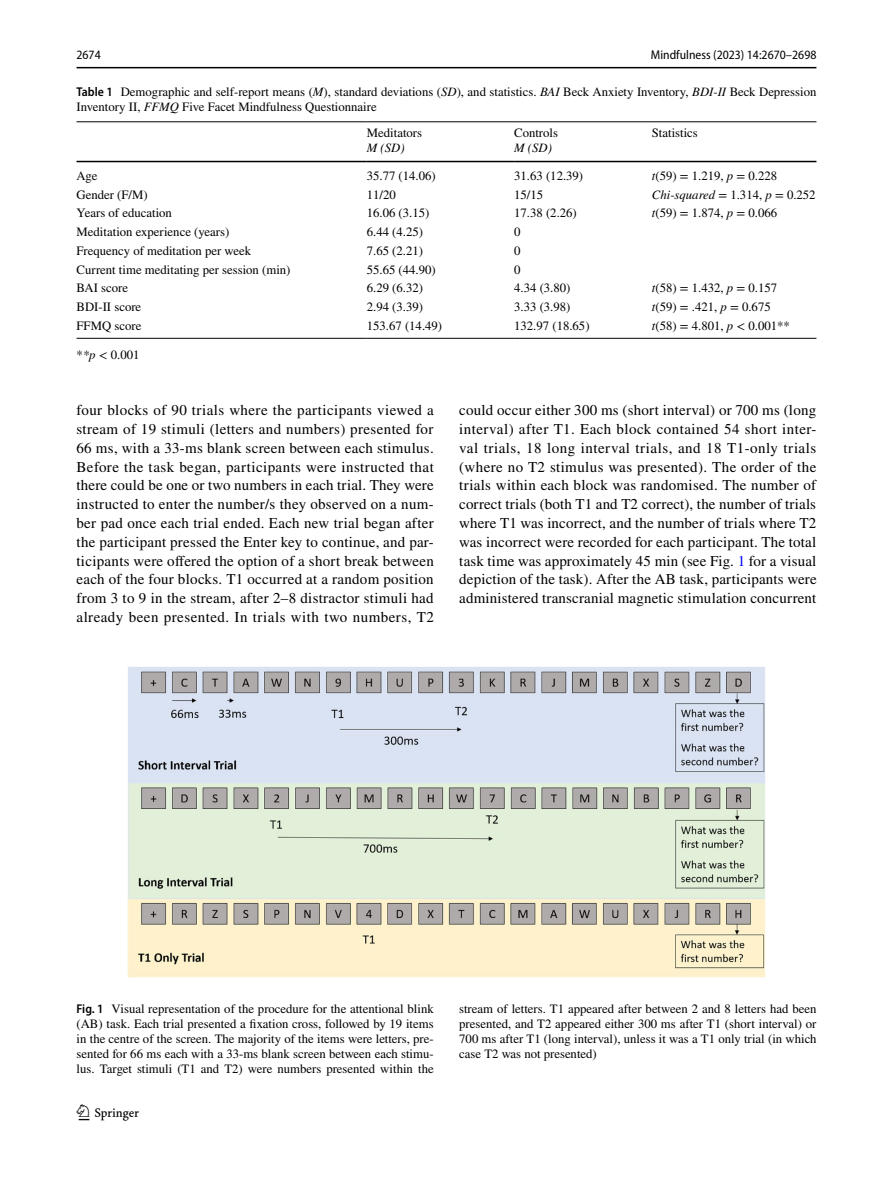
<style>
.page{position:relative;width:893px;height:1187px;background:#fff}
.page>*{position:absolute;margin:0;border:0;box-sizing:border-box;transform-origin:0 0}
.t1{font:22.5px "Springnew Regular 3";color:#000}
.t2{font:15px/18.8px "STIX";letter-spacing:.015em;color:#000;text-align:justify}
.t3{font:12.75px/15px "STIX";color:#000;text-align:justify}
.t4{font:semi-condensed 12.75px "Myriad Pro";color:#000}
.t5{font:italic 12.75px "STIX";color:#000}
.s1{font-family:"Myriad Pro";font-weight:600;font-stretch:semi-condensed}
.s2{font-style:italic}
.s3{color:#00f}
</style>
<div class="page">
<hr style="left:77px;top:67px;width:739px;height:1px;background:#000">
<hr style="left:77px;top:121px;width:290px;height:1px;background:#000">
<hr style="left:77px;top:161px;width:290px;height:1px;background:#000">
<hr style="left:367px;top:121px;width:147px;height:1px;background:#000">
<hr style="left:367px;top:161px;width:147px;height:1px;background:#000">
<hr style="left:514px;top:121px;width:138px;height:1px;background:#000">
<hr style="left:514px;top:161px;width:138px;height:1px;background:#000">
<hr style="left:652px;top:121px;width:164px;height:1px;background:#000">
<hr style="left:652px;top:161px;width:164px;height:1px;background:#000">
<hr style="left:77px;top:338px;width:290px;height:1px;background:#000">
<hr style="left:367px;top:338px;width:147px;height:1px;background:#000">
<hr style="left:514px;top:338px;width:138px;height:1px;background:#000">
<hr style="left:652px;top:338px;width:164px;height:1px;background:#000">
<img style="left:128px;top:666px;width:637px;height:311px">
<p class="t4" style="left:77px;top:48px;width:26px">2674</p>
<p class="t4" style="left:651px;top:48px;width:167px">Mindfulness (2023) 14:2670–2698</p>
<p class="t3" style="left:77px;top:85px;width:741px"><span class="s1">Table 1</span> Demographic and self-report means (<span class="s2">M</span>), standard deviations (<span class="s2">SD</span>), and statistics. <span class="s2">BAI</span> Beck Anxiety Inventory, <span class="s2">BDI-II</span> Beck Depression<br>Inventory II, <span class="s2">FFMQ</span> Five Facet Mindfulness Questionnaire</p>
<p class="t3" style="left:367px;top:126px;width:57px">Meditators</p>
<p class="t5" style="left:367px;top:139px;width:39px">M (SD)</p>
<p class="t3" style="left:514px;top:126px;width:45px">Controls</p>
<p class="t5" style="left:514px;top:139px;width:39px">M (SD)</p>
<p class="t3" style="left:652px;top:126px;width:47px">Statistics</p>
<p class="t3" style="left:77px;top:169px;width:22px">Age</p>
<p class="t3" style="left:367px;top:169px;width:71px">35.77 (14.06)</p>
<p class="t3" style="left:514px;top:169px;width:71px">31.63 (12.39)</p>
<p class="t3" style="left:652px;top:169px;width:127px"><span class="s2">t</span>(59) = 1.219, <span class="s2">p</span> = 0.228</p>
<p class="t3" style="left:77px;top:188px;width:73px">Gender (F/M)</p>
<p class="t3" style="left:367px;top:188px;width:31px">11/20</p>
<p class="t3" style="left:514px;top:188px;width:31px">15/15</p>
<p class="t3" style="left:652px;top:188px;width:165px"><span class="s2">Chi-squared</span> = 1.314, <span class="s2">p</span> = 0.252</p>
<p class="t3" style="left:77px;top:206px;width:97px">Years of education</p>
<p class="t3" style="left:367px;top:206px;width:64px">16.06 (3.15)</p>
<p class="t3" style="left:514px;top:206px;width:64px">17.38 (2.26)</p>
<p class="t3" style="left:652px;top:206px;width:127px"><span class="s2">t</span>(59) = 1.874, <span class="s2">p</span> = 0.066</p>
<p class="t3" style="left:77px;top:225px;width:154px">Meditation experience (years)</p>
<p class="t3" style="left:367px;top:225px;width:58px">6.44 (4.25)</p>
<p class="t3" style="left:514px;top:225px;width:8px">0</p>
<p class="t3" style="left:77px;top:244px;width:176px">Frequency of meditation per week</p>
<p class="t3" style="left:367px;top:244px;width:58px">7.65 (2.21)</p>
<p class="t3" style="left:514px;top:244px;width:8px">0</p>
<p class="t3" style="left:77px;top:262px;width:215px">Current time meditating per session (min)</p>
<p class="t3" style="left:367px;top:262px;width:71px">55.65 (44.90)</p>
<p class="t3" style="left:514px;top:262px;width:8px">0</p>
<p class="t3" style="left:77px;top:281px;width:53px">BAI score</p>
<p class="t3" style="left:367px;top:281px;width:58px">6.29 (6.32)</p>
<p class="t3" style="left:514px;top:281px;width:58px">4.34 (3.80)</p>
<p class="t3" style="left:652px;top:281px;width:127px"><span class="s2">t</span>(58) = 1.432, <span class="s2">p</span> = 0.157</p>
<p class="t3" style="left:77px;top:300px;width:66px">BDI-II score</p>
<p class="t3" style="left:367px;top:300px;width:58px">2.94 (3.39)</p>
<p class="t3" style="left:514px;top:300px;width:58px">3.33 (3.98)</p>
<p class="t3" style="left:652px;top:300px;width:120px"><span class="s2">t</span>(59) = .421, <span class="s2">p</span> = 0.675</p>
<p class="t3" style="left:77px;top:319px;width:66px">FFMQ score</p>
<p class="t3" style="left:367px;top:319px;width:77px">153.67 (14.49)</p>
<p class="t3" style="left:514px;top:319px;width:77px">132.97 (18.65)</p>
<p class="t3" style="left:652px;top:319px;width:139px"><span class="s2">t</span>(58) = 4.801, <span class="s2">p</span> &lt; 0.001**</p>
<p class="t3" style="left:77px;top:348px;width:64px">*<span class="s2">*p</span> &lt; 0.001</p>
<p class="t2" style="left:77px;top:402px;width:359px">four blocks of 90 trials where the participants viewed a stream of 19 stimuli (letters and numbers) presented for 66 ms, with a 33-ms blank screen between each stimulus.<br>Before the task began, participants were instructed that there could be one or two numbers in each trial. They were instructed to enter the number/s they observed on a num&shy;ber pad once each trial ended. Each new trial began after the participant pressed the Enter key to continue, and par&shy;ticipants were offered the option of a short break between each of the four blocks. T1 occurred at a random position from 3 to 9 in the stream, after 2–8 distractor stimuli had already been presented. In trials with two numbers, T2</p>
<p class="t2" style="left:459px;top:402px;width:359px">could occur either 300 ms (short interval) or 700 ms (long interval) after T1. Each block contained 54 short inter&shy;val trials, 18 long interval trials, and 18 T1-only trials (where no T2 stimulus was presented). The order of the trials within each block was randomised. The number of correct trials (both T1 and T2 correct), the number of trials where T1 was incorrect, and the number of trials where T2 was incorrect were recorded for each participant. The total task time was approximately 45 min (see Fig. <span class="s3">1</span> for a visual depiction of the task). After the AB task, participants were administered transcranial magnetic stimulation concurrent</p>
<p class="t3" style="left:77px;top:1001px;width:359px"><span class="s1">Fig. 1</span> Visual representation of the procedure for the attentional blink (AB) task. Each trial presented a fixation cross, followed by 19 items in the centre of the screen. The majority of the items were letters, pre&shy;sented for 66 ms each with a 33-ms blank screen between each stimu&shy;lus. Target stimuli (T1 and T2) were numbers presented within the</p>
<p class="t3" style="left:459px;top:1001px;width:359px">stream of letters. T1 appeared after between 2 and 8 letters had been presented, and T2 appeared either 300 ms after T1 (short interval) or 700 ms after T1 (long interval), unless it was a T1 only trial (in which case T2 was not presented)</p>
<h1 class="t1" style="left:79px;top:1104px;width:62px">1 3</h1>
</div>
